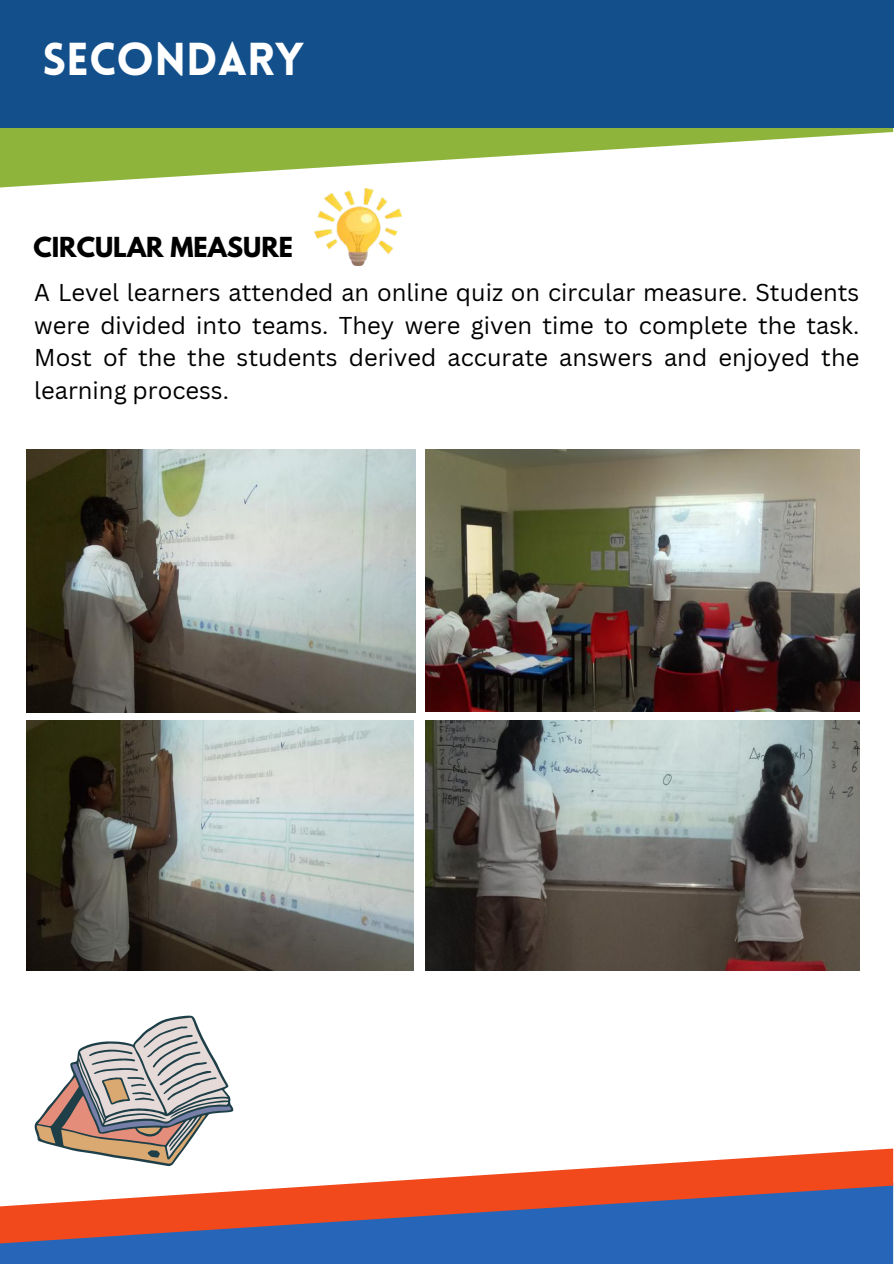
<style>
.page{position:relative;width:894px;height:1264px;background:#fff}
.page>*{position:absolute;margin:0;border:0;box-sizing:border-box;transform-origin:0 0}
.t1{font:900 45px "Lovelo";color:#fff}
.t2{font:700 24.45px "League Spartan";color:#000}
.t3{font:23.7px/32.7px "Canva Sans";color:#000;text-align:justify}
</style>
<div class="page">
<svg style="left:0;top:128px;width:892px;height:59px;fill:#8fb43c"></svg>
<div style="left:0;top:0;width:892px;height:128px;background:#13508b"></div>
<div style="left:0;top:1243px;width:892px;height:20px;background:#2765b9"></div>
<svg style="left:0;top:1148px;width:892px;height:95px"></svg>
<img style="left:27px;top:450px;width:388px;height:262px">
<img style="left:27px;top:720px;width:387px;height:250px">
<img style="left:425px;top:449px;width:434px;height:263px">
<img style="left:425px;top:720px;width:434px;height:250px">
<svg style="left:34px;top:1015px;width:199px;height:151px"></svg>
<img style="left:314px;top:189px;width:87px;height:76px">
<h1 class="t1" style="left:42px;top:41px;width:263px">SECONDARY</h1>
<p class="t2" style="left:33px;top:235px;width:261px">CIRCULAR MEASURE</p>
<p class="t3" style="left:34px;top:275px;width:826px">A Level learners attended an online quiz on circular measure. Students were divided into teams. They were given time to complete the task.<br>Most of the the students derived accurate answers and enjoyed the learning process.</p>
</div>
